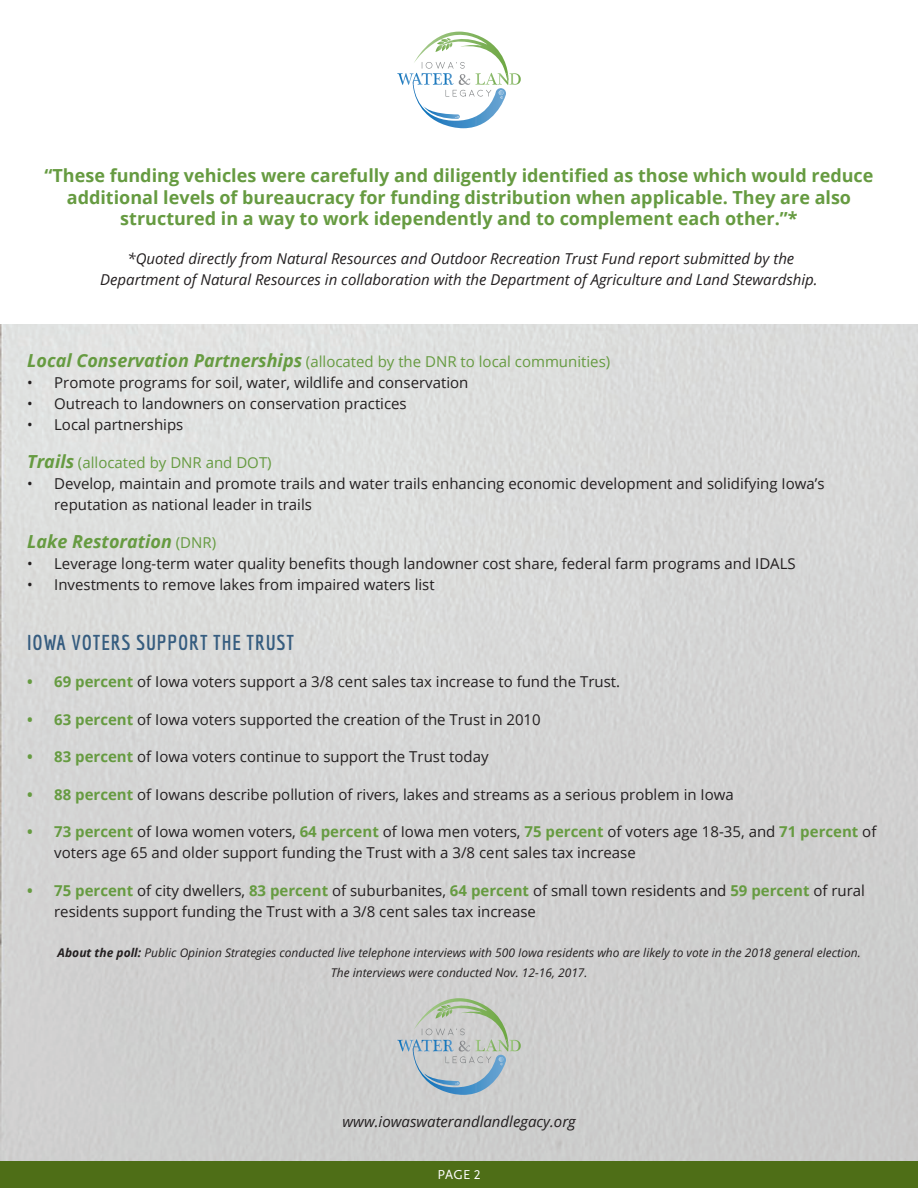
<style>
.page{position:relative;width:918px;height:1188px;background:#fff}
.page>*{position:absolute;margin:0;border:0;box-sizing:border-box;transform-origin:0 0}
.t1{font:700 21px "Economica";letter-spacing:.04em;color:#355c7f}
.t2{font:700 18px/21.6px "Open Sans";color:#669b41;text-align:center}
.t3{font:italic 700 18px "Open Sans";color:#669b41}
.t4{font:15px/21px "Open Sans";color:#231f20}
.t5{font:italic 15px/21px "Open Sans";color:#231f20;text-align:center}
.t6{font:15px "Open Sans";color:#669b41}
.t7{font:13.5px "Scala Sans OT";color:#fff}
.t8{font:italic 12px/19.5px "Open Sans";color:#231f20;text-align:center}
.s1{font-weight:700;font-style:italic;font-size:18px}
.s2{font-weight:400;font-style:normal;font-size:15px}
.s3{font-weight:700;color:#669b41}
.s4{font-weight:700}
</style>
<div class="page">
<div style="left:0;top:1161px;width:918px;height:27px;background:#4e6e17"></div>
<svg style="left:397px;top:31px;width:124px;height:97px"></svg>
<svg style="left:397px;top:995px;width:124px;height:100px;background:#bcc6c5"></svg>
<p class="t2" style="left:45px;top:164px;width:830px">“These funding vehicles were carefully and diligently identified as those which would reduce additional levels of bureaucracy for funding distribution when applicable. They are also structured in a way to work idependently and to complement each other.”*</p>
<p class="t5" style="left:100px;top:248px;width:719px">*Quoted directly from Natural Resources and Outdoor Recreation Trust Fund report submitted by the<br>Department of Natural Resources in collaboration with the Department of Agriculture and Land Stewardship.</p>
<p class="t6" style="left:27px;top:351px;width:585px"><span class="s1">Local Conservation Partnerships</span> (allocated by the DNR to local communities)</p>
<p class="t4" style="left:27px;top:372px;width:443px">• Promote programs for soil, water, wildlife and conservation</p>
<p class="t4" style="left:27px;top:393px;width:381px">• Outreach to landowners on conservation practices</p>
<p class="t4" style="left:27px;top:414px;width:158px">• Local partnerships</p>
<p class="t6" style="left:27px;top:452px;width:246px"><span class="s1">Trails</span> (allocated by DNR and DOT)</p>
<p class="t4" style="left:54px;top:473px;width:772px;text-indent:-27px">• Develop, maintain and promote trails and water trails enhancing economic development and solidifying Iowa’s reputation as national leader in trails</p>
<p class="t3" style="left:27px;top:529px;width:191px">Lake Restoration <span class="s2">(DNR)</span></p>
<p class="t4" style="left:27px;top:553px;width:770px">• Leverage long-term water quality benefits though landowner cost share, federal farm programs and IDALS</p>
<p class="t4" style="left:27px;top:574px;width:409px">• Investments to remove lakes from impaired waters list</p>
<h1 class="t1" style="left:27px;top:630px;width:268px">IOWA VOTERS SUPPORT THE TRUST</h1>
<p class="t4" style="left:27px;top:671px;width:594px"><span class="s3">• 69 percent</span> of Iowa voters support a 3/8 cent sales tax increase to fund the Trust.</p>
<p class="t4" style="left:27px;top:708px;width:515px"><span class="s3">• 63 percent</span> of Iowa voters supported the creation of the Trust in 2010</p>
<p class="t4" style="left:27px;top:746px;width:463px"><span class="s3">• 83 percent</span> of Iowa voters continue to support the Trust today</p>
<p class="t4" style="left:27px;top:783px;width:708px"><span class="s3">• 88 percent</span> of Iowans describe pollution of rivers, lakes and streams as a serious problem in Iowa</p>
<p class="t4" style="left:54px;top:821px;width:824px;text-indent:-27px"><span class="s3">• 73 percent</span> of Iowa women voters, <span class="s3">64 percent</span> of Iowa men voters, <span class="s3">75 percent</span> of voters age 18-35, and <span class="s3">71 percent</span> of voters age 65 and older support funding the Trust with a 3/8 cent sales tax increase</p>
<p class="t4" style="left:54px;top:879px;width:812px;text-indent:-27px"><span class="s3">• 75 percent</span> of city dwellers, <span class="s3">83 percent</span> of suburbanites, <span class="s3">64 percent</span> of small town residents and <span class="s3">59 percent</span> of rural residents support funding the Trust with a 3/8 cent sales tax increase</p>
<p class="t8" style="left:58px;top:943px;width:805px"><span class="s4">About the poll:</span> Public Opinion Strategies conducted live telephone interviews with 500 Iowa residents who are likely to vote in the 2018 general election.<br>The interviews were conducted Nov. 12-16, 2017.</p>
<p class="t5" style="left:343px;top:1111px;width:235px">www.iowaswaterandlandlegacy.org</p>
<p class="t7" style="left:438px;top:1168px;width:44px">PAGE 2</p>
</div>
